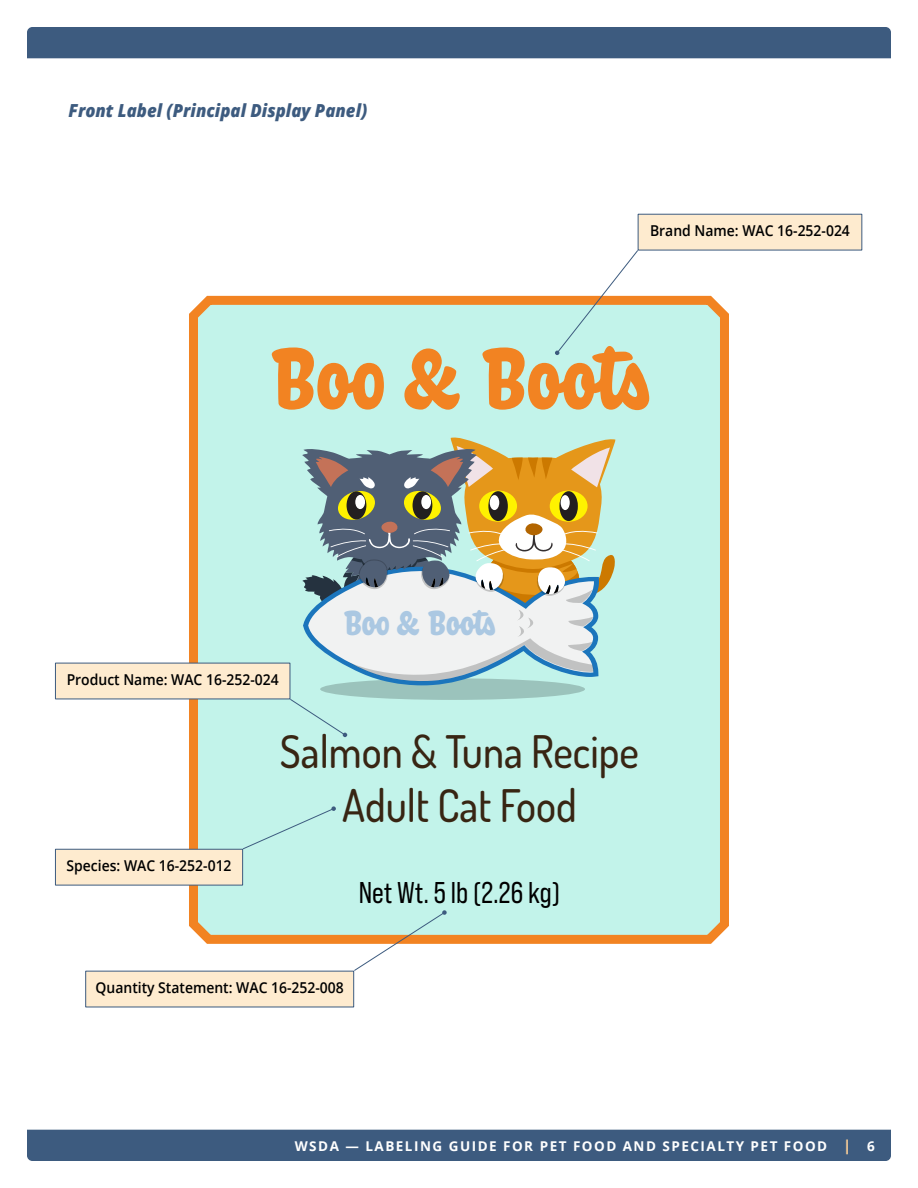
<style>
.page{position:relative;width:918px;height:1188px;background:#fff}
.page>*{position:absolute;margin:0;border:0;box-sizing:border-box;transform-origin:0 0}
.t1{font:900 90px "Coniferous";letter-spacing:.035em;color:#f28322;scale:.93 1}
.t2{font:500 45px/54px "Dosis";color:#382513;text-align:center;scale:.93 1}
.t3{font:900 36px "Coniferous";letter-spacing:.03em;color:#abc8e2;scale:.93 1}
.t4{font:30px "Bebas Neue Pro Sm E Rg";color:#000;scale:.93 1}
.t5{font:italic 800 18px "Open Sans";color:#3d5b7f;scale:.93 1}
.t6{font:600 15px "Open Sans";color:#000;scale:.93 1}
.t7{font:700 13.5px "Open Sans";letter-spacing:.11em;color:#fff}
.s1{font-weight:800;font-size:15px;color:#f6cc98}
</style>
<div class="page">
<div style="left:27px;top:1130px;width:864px;height:31px;background:#3d5b7f"></div>
<div style="left:27px;top:27px;width:864px;height:31px;background:#3d5b7f"></div>
<div style="left:85px;top:971px;width:269px;height:36px;background:#feebcf"></div>
<div style="left:638px;top:214px;width:224px;height:36px;background:#feebcf;border:1px solid #3d5b7f"></div>
<svg style="left:184px;top:295px;width:545px;height:649px"></svg>
<div style="left:320px;top:678px;width:265px;height:22px;background:#9bc3bc;border-radius:50%"></div>
<svg style="left:302px;top:436px;width:314px;height:249px"></svg>
<div style="left:55px;top:663px;width:235px;height:36px;background:#feebcf"></div>
<div style="left:55px;top:849px;width:188px;height:36px;background:#feebcf;border:1px solid #3d5b7f"></div>
<svg style="left:555px;top:249px;width:84px;height:106px"></svg>
<svg style="left:353px;top:910px;width:94px;height:62px"></svg>
<div style="left:289px;top:698px;width:58px;height:39px;background:#c2f3ea"></div>
<div style="left:242px;top:806px;width:94px;height:44px;background:#c2f3ea"></div>
<p class="t5" style="left:69px;top:97px;width:323px">Front Label (Principal Display Panel)</p>
<p class="t6" style="left:650px;top:221px;width:216px">Brand Name: WAC 16-252-024</p>
<h1 class="t1" style="left:269px;top:316px;width:412px">Boo &amp; Boots</h1>
<p class="t6" style="left:67px;top:669px;width:230px">Product Name: WAC 16-252-024</p>
<h3 class="t3" style="left:343px;top:598px;width:166px">Boo &amp; Boots</h3>
<p class="t6" style="left:67px;top:856px;width:179px">Species: WAC 16-252-012</p>
<h2 class="t2" style="left:280px;top:724px;width:388px">Salmon &amp; Tuna Recipe<br>Adult Cat Food</h2>
<h3 class="t4" style="left:359px;top:875px;width:218px">Net Wt. 5 lb (2.26 kg)</h3>
<p class="t6" style="left:96px;top:977px;width:268px">Quantity Statement: WAC 16-252-008</p>
<p class="t7" style="left:295px;top:1136px;width:582px">WSDA — LABELING GUIDE FOR PET FOOD AND SPECIALTY PET FOOD <span class="s1">|</span> 6</p>
</div>
